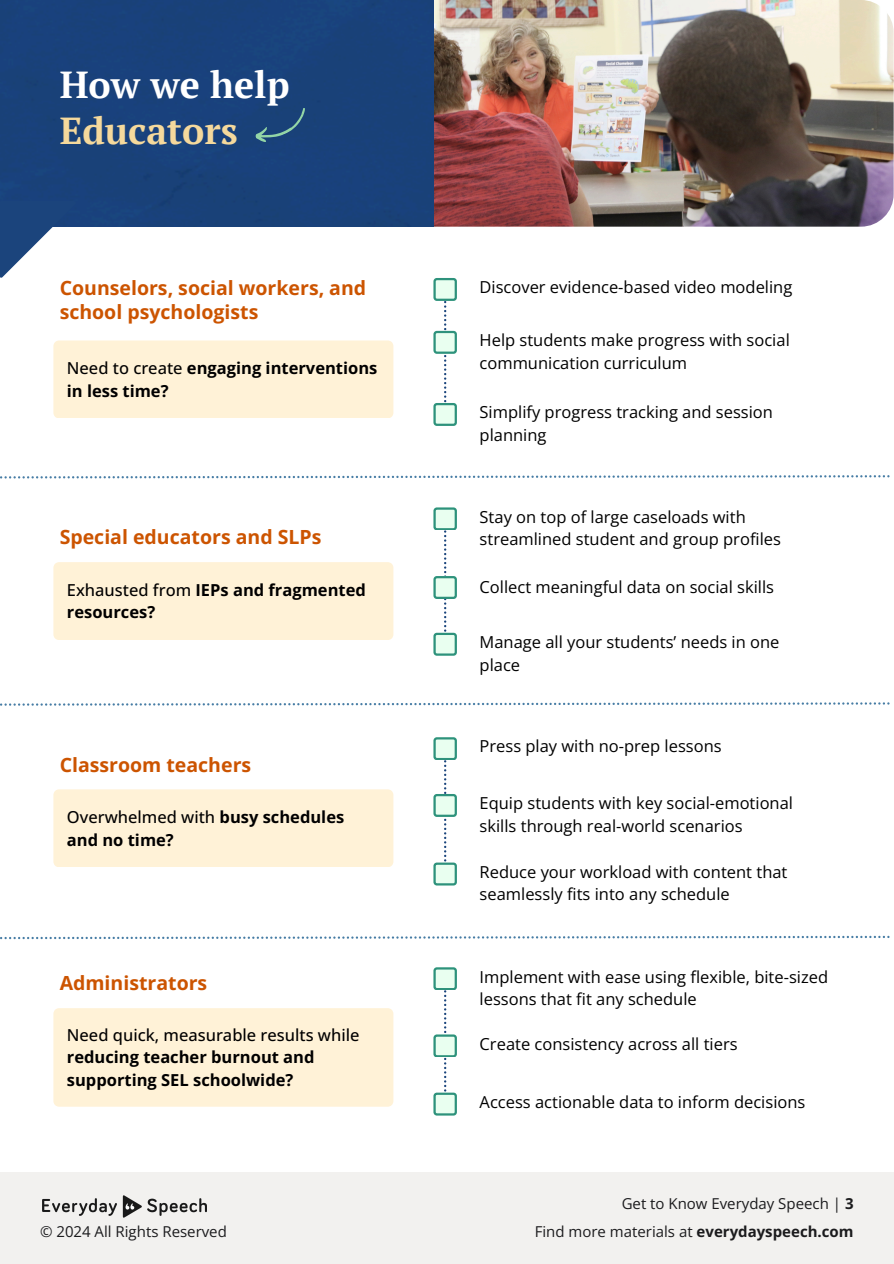
<style>
.page{position:relative;width:894px;height:1264px;background:#fff}
.page>*{position:absolute;margin:0;border:0;box-sizing:border-box;transform-origin:0 0}
.t1{font:700 37.5px/46.2px "PT Serif";color:#fff}
.t2{font:700 19.5px/23.7px "Open Sans";color:#cc5400}
.t3{font:16.5px/22.5px "Open Sans";color:#000}
.t4{font:700 16.5px/22.5px "Open Sans";color:#000}
.t5{font:15px "Open Sans";color:#1b1b1d}
.s1{color:#f5d99c}
.s2{font-weight:500}
.s3{font-weight:700}
</style>
<div class="page">
<img style="left:343px;top:0;width:550px;height:227px;border-radius:33px">
<div style="left:0;top:0;width:433px;height:227px;background:#19417b"></div>
<svg style="left:253px;top:107px;width:58px;height:39px;background:#234d7c"></svg>
<svg style="left:0;top:201px;width:76px;height:77px"></svg>
<div style="left:0;top:1171px;width:893px;height:92px;background:#f2f1ef"></div>
<img style="left:43px;top:1195px;width:163px;height:22px">
<svg style="left:0;top:475px;width:889px;height:3px"></svg>
<svg style="left:0;top:702px;width:889px;height:3px"></svg>
<svg style="left:0;top:935px;width:889px;height:4px"></svg>
<svg style="left:433px;top:403px;width:24px;height:23px"></svg>
<svg style="left:433px;top:278px;width:24px;height:147px"></svg>
<svg style="left:433px;top:507px;width:24px;height:148px"></svg>
<svg style="left:433px;top:737px;width:24px;height:148px"></svg>
<svg style="left:433px;top:967px;width:24px;height:148px"></svg>
<div style="left:53px;top:340px;width:340px;height:78px;background:#fff2d7"></div>
<div style="left:53px;top:562px;width:340px;height:78px;background:#fff2d7"></div>
<div style="left:53px;top:789px;width:340px;height:78px;background:#fff2d7"></div>
<div style="left:53px;top:1008px;width:340px;height:98px;background:#fff2d7"></div>
<p class="t1" style="left:60px;top:61px;width:231px">How we help<br><span class="s1">Educators</span></p>
<p class="t2" style="left:60px;top:276px;width:308px">Counselors, social workers, and school psychologists</p>
<h3 class="t4" style="left:67px;top:356px;width:312px"><span class="s2">Need to create</span> engaging interventions in less time?</h3>
<p class="t2" style="left:60px;top:525px;width:263px">Special educators and SLPs</p>
<p class="t4" style="left:67px;top:578px;width:300px"><span class="s2">Exhausted from</span> IEPs and fragmented resources?</p>
<p class="t2" style="left:60px;top:752px;width:193px">Classroom teachers</p>
<p class="t4" style="left:67px;top:805px;width:279px"><span class="s2">Overwhelmed with</span> busy schedules and no time?</p>
<p class="t2" style="left:60px;top:971px;width:149px">Administrators</p>
<p class="t4" style="left:67px;top:1023px;width:294px"><span class="s2">Need quick, measurable results while </span>reducing teacher burnout and supporting SEL schoolwide?</p>
<h2 class="t3" style="left:479px;top:275px;width:314px">Discover evidence-based video modeling</h2>
<p class="t3" style="left:479px;top:328px;width:311px">Help students make progress with social communication curriculum</p>
<p class="t3" style="left:479px;top:400px;width:295px">Simplify progress tracking and session planning</p>
<h3 class="t3" style="left:479px;top:505px;width:303px">Stay on top of large caseloads with streamlined student and group profiles</h3>
<h2 class="t3" style="left:479px;top:575px;width:296px">Collect meaningful data on social skills</h2>
<p class="t3" style="left:479px;top:630px;width:301px">Manage all your students’ needs in one place</p>
<p class="t3" style="left:479px;top:734px;width:243px">Press play with no-prep lessons</p>
<h3 class="t3" style="left:479px;top:791px;width:315px">Equip students with key social-emotional skills through real-world scenarios</h3>
<h2 class="t3" style="left:479px;top:860px;width:309px">Reduce your workload with content that seamlessly fits into any schedule</h2>
<p class="t3" style="left:479px;top:964px;width:350px">Implement with ease using flexible, bite-sized lessons that fit any schedule</p>
<p class="t3" style="left:479px;top:1032px;width:259px">Create consistency across all tiers</p>
<h3 class="t3" style="left:479px;top:1090px;width:327px">Access actionable data to inform decisions</h3>
<p class="t5" style="left:621px;top:1193px;width:233px">Get to Know Everyday Speech | <span class="s3">3</span></p>
<p class="t5" style="left:40px;top:1221px;width:188px">© 2024 All Rights Reserved</p>
<h2 class="t5" style="left:534px;top:1221px;width:320px">Find more materials at <span class="s3">everydayspeech.com</span></h2>
</div>
